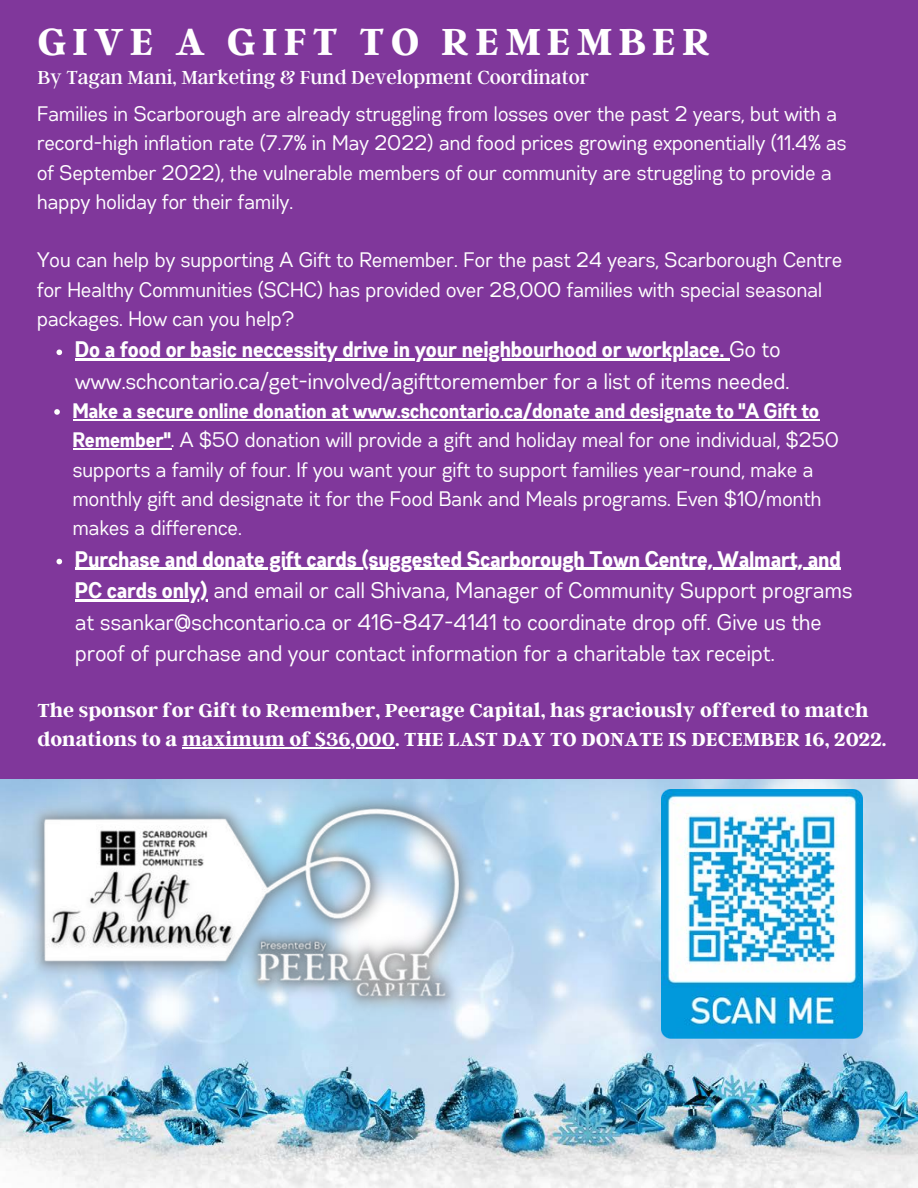
<style>
.page{position:relative;width:918px;height:1188px;background:#80379b}
.page>*{position:absolute;margin:0;border:0;box-sizing:border-box;transform-origin:0 0}
.t1{font:700 42px "Argent CF";letter-spacing:.15em;color:#fff}
.t2{font:22.5px/31.5px "Gabriel Sans Cond";color:#fff}
.t3{font:21px/29.2px "Gabriel Sans Cond";color:#fff}
.t4{font:700 21px/29.2px "Argent CF";color:#fff}
.t5{font:21px "Argent CF";color:#fff}
.s1{font-weight:700}
</style>
<div class="page">
<svg style="left:57px;top:350px;width:5px;height:5px"></svg>
<hr style="left:76px;top:359px;width:654px;height:2px;background:#fff">
<svg style="left:54px;top:409px;width:6px;height:6px"></svg>
<hr style="left:73px;top:419px;width:281px;height:1px;background:#fff">
<hr style="left:354px;top:419px;width:237px;height:1px;background:#fff">
<hr style="left:591px;top:419px;width:229px;height:1px;background:#fff">
<hr style="left:73px;top:449px;width:98px;height:1px;background:#fff">
<svg style="left:57px;top:559px;width:5px;height:5px"></svg>
<hr style="left:76px;top:568px;width:765px;height:2px;background:#fff">
<hr style="left:76px;top:599px;width:132px;height:3px;background:#fff">
<img style="left:0;top:780px;width:918px;height:408px">
<img style="left:662px;top:790px;width:200px;height:249px">
<img style="left:25px;top:790px;width:452px;height:227px">
<hr style="left:182px;top:748px;width:213px;height:1px;background:#fff">
<h1 class="t1" style="left:37px;top:14px;width:674px">GIVE A GIFT TO REMEMBER</h1>
<p class="t5" style="left:37px;top:64px;width:553px">By Tagan Mani, Marketing &amp; Fund Development Coordinator</p>
<p class="t3" style="left:37px;top:100px;width:811px">Families in Scarborough are already struggling from losses over the past 2 years, but with a record-high inflation rate (7.7% in May 2022) and food prices growing exponentially (11.4% as of September 2022), the vulnerable members of our community are struggling to provide a happy holiday for their family.</p>
<p class="t3" style="left:37px;top:247px;width:807px">You can help by supporting A Gift to Remember. For the past 24 years, Scarborough Centre for Healthy Communities (SCHC) has provided over 28,000 families with special seasonal packages. How can you help?</p>
<p class="t2" style="left:76px;top:335px;width:716px"><span class="s1">Do a food or basic neccessity drive in your neighbourhood or workplace.</span> Go to www.schcontario.ca/get-involved/agifttoremember for a list of items needed.</p>
<p class="t3" style="left:73px;top:397px;width:768px"><span class="s1">Make a secure online donation at www.schcontario.ca/donate and designate to "A Gift to Remember"</span>. A $50 donation will provide a gift and holiday meal for one individual, $250 supports a family of four. If you want your gift to support families year-round, make a monthly gift and designate it for the Food Bank and Meals programs. Even $10/month makes a difference.</p>
<p class="t2" style="left:76px;top:544px;width:779px"><span class="s1">Purchase and donate gift cards (suggested Scarborough Town Centre, Walmart, and PC cards only)</span> and email or call Shivana, Manager of Community Support programs at ssankar@schcontario.ca or 416-847-4141 to coordinate drop off. Give us the proof of purchase and your contact information for a charitable tax receipt.</p>
<p class="t4" style="left:37px;top:695px;width:851px">The sponsor for Gift to Remember, Peerage Capital, has graciously offered to match donations to a maximum of $36,000. THE LAST DAY TO DONATE IS DECEMBER 16, 2022.</p>
</div>
